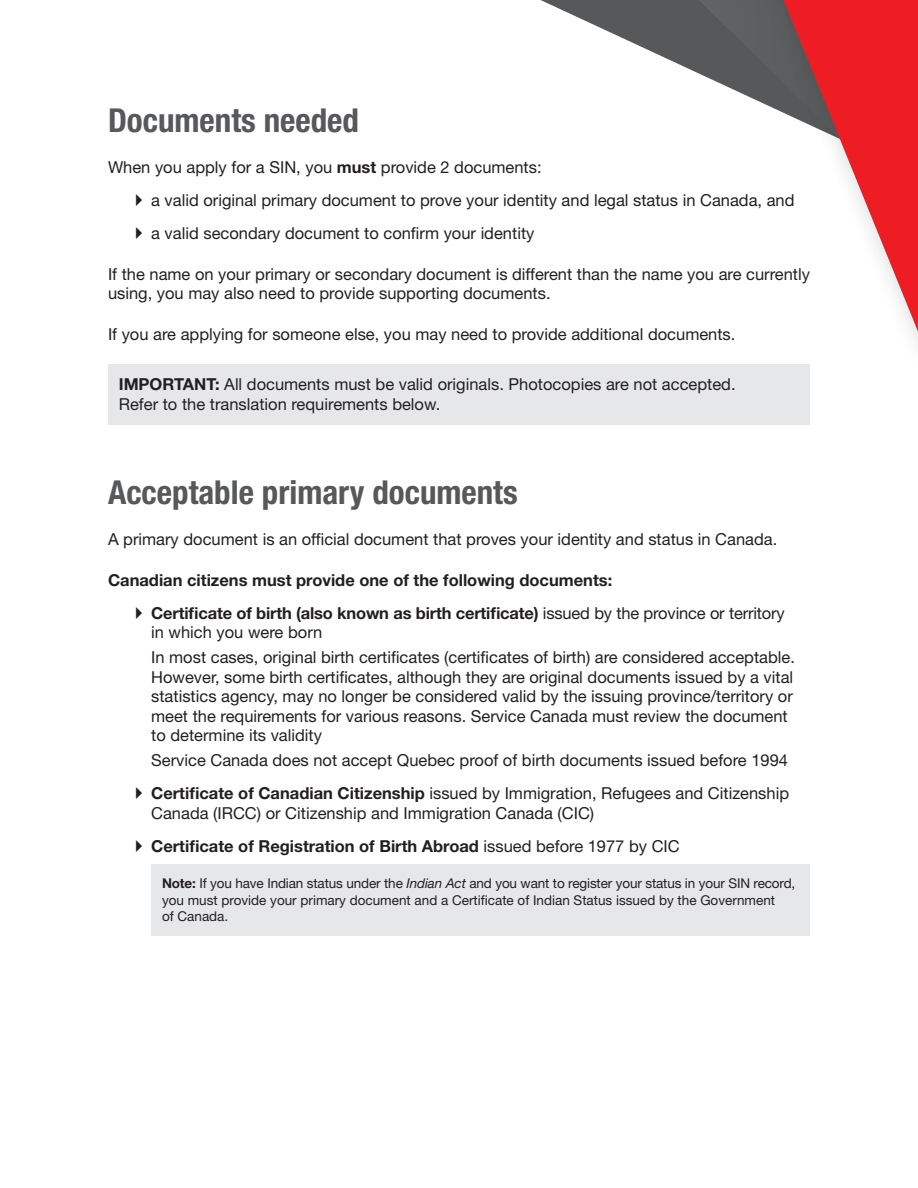
<style>
.page{position:relative;width:918px;height:1188px;background:#fff}
.page>*{position:absolute;margin:0;border:0;box-sizing:border-box;transform-origin:0 0}
.t1{font:700 condensed 33px "Helvetica Neue LT Std";color:#57585a}
.t2{font:16.5px/19.5px "Helvetica Neue LT Std";color:#231f20}
.t3{font:700 16.5px/33px "Helvetica Neue LT Std";color:#231f20}
.t4{font:13.5px/16.5px "Helvetica Neue LT Std";color:#231f20}
.s1{font-weight:700}
.s2{font-weight:400}
.s3{font-style:italic}
</style>
<div class="page">
<svg style="left:541px;top:0;width:106px;height:50px"></svg>
<svg style="left:659px;top:0;width:259px;height:336px"></svg>
<div style="left:108px;top:364px;width:702px;height:61px;background:#e6e7e9"></div>
<div style="left:151px;top:864px;width:659px;height:72px;background:#e6e7e9"></div>
<h1 class="t1" style="left:108px;top:100px;width:253px">Documents needed</h1>
<p class="t2" style="left:151px;top:150px;width:645px;line-height:33px;text-indent:-43px">When you apply for a SIN, you <span class="s1">must</span> provide 2 documents:<br>a valid original primary document to prove your identity and legal status in Canada, and a valid secondary document to confirm your identity</p>
<p class="t2" style="left:108px;top:264px;width:704px">If the name on your primary or secondary document is different than the name you are currently using, you may also need to provide supporting documents.</p>
<p class="t2" style="left:108px;top:325px;width:629px">If you are applying for someone else, you may need to provide additional documents.</p>
<p class="t2" style="left:119px;top:374px;width:618px"><span class="s1">IMPORTANT:</span> All documents must be valid originals. Photocopies are not accepted.<br>Refer to the translation requirements below.</p>
<h1 class="t1" style="left:108px;top:472px;width:411px">Acceptable primary documents</h1>
<p class="t2" style="left:108px;top:529px;width:671px">A primary document is an official document that proves your identity and status in Canada.</p>
<p class="t3" style="left:151px;top:563px;width:635px;text-indent:-43px">Canadian citizens must provide one of the following documents:<br>Certificate of birth (also known as birth certificate) <span class="s2">issued by the province or territory</span></p>
<p class="t2" style="left:151px;top:620px;width:645px;line-height:24.9px">in which you were born<br>In most cases, original birth certificates (certificates of birth) are considered acceptable.</p>
<p class="t2" style="left:151px;top:667px;width:644px">However, some birth certificates, although they are original documents issued by a vital statistics agency, may no longer be considered valid by the issuing province/territory or meet the requirements for various reasons. Service Canada must review the document to determine its validity</p>
<p class="t2" style="left:151px;top:744px;width:640px;line-height:33px">Service Canada does not accept Quebec proof of birth documents issued before 1994<br><span class="s1">Certificate of Canadian Citizenship</span> issued by Immigration, Refugees and Citizenship</p>
<p class="t2" style="left:151px;top:796px;width:530px;line-height:33px">Canada (IRCC) or Citizenship and Immigration Canada (CIC)<br><span class="s1">Certificate of Registration of Birth Abroad</span> issued before 1977 by CIC</p>
<p class="t4" style="left:162px;top:875px;width:635px"><span class="s1">Note:</span> If you have Indian status under the <span class="s3">Indian Act</span> and you want to register your status in your SIN record, you must provide your primary document and a Certificate of Indian Status issued by the Government<br>of Canada.</p>
</div>
